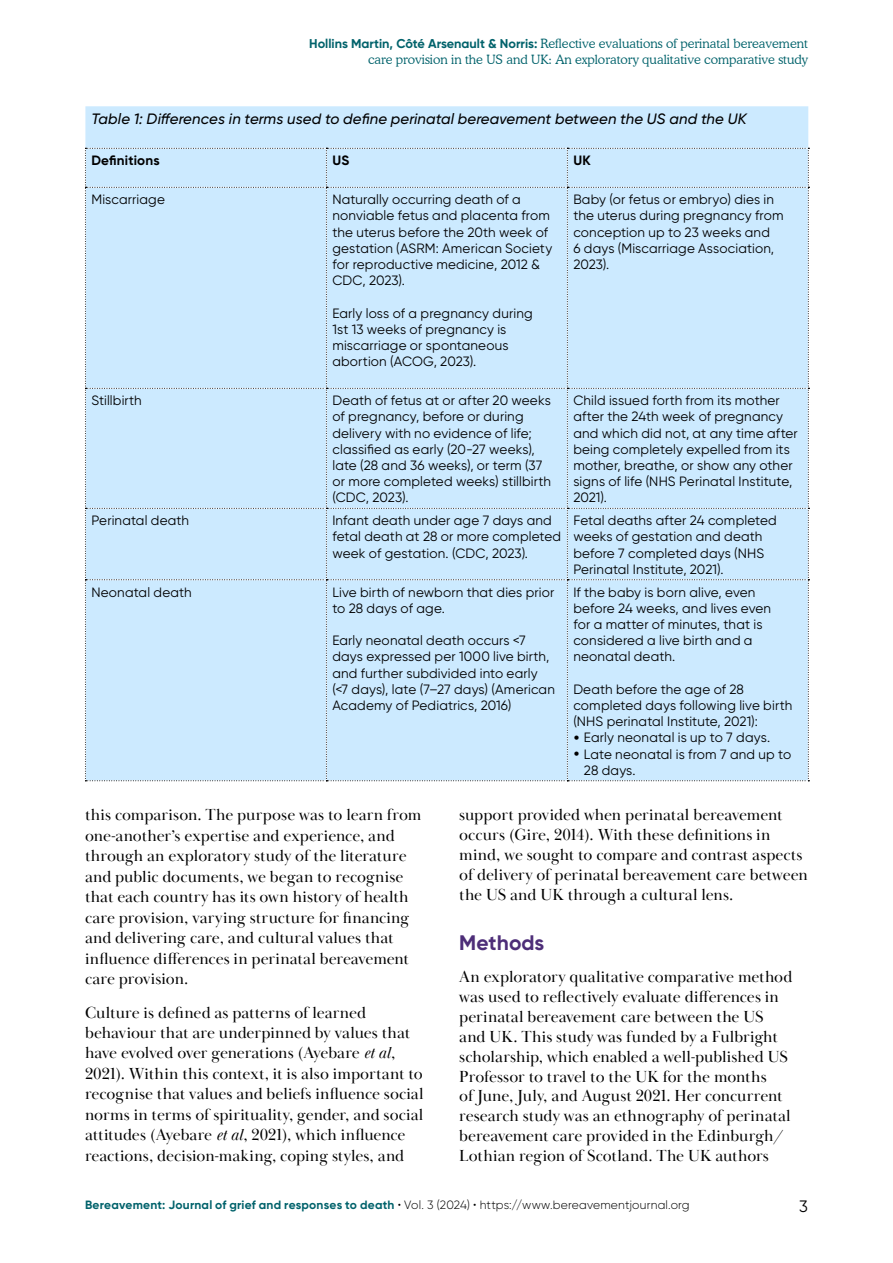
<style>
.page{position:relative;width:893px;height:1263px;background:#fff}
.page>*{position:absolute;margin:0;border:0;box-sizing:border-box;transform-origin:0 0}
.t1{font:700 21px "Gilroy";color:#4d2d78}
.t2{font:16.5px/20.5px "Baskerville Display PT";letter-spacing:-.005em;color:#000}
.t3{font:16.5px "Gilroy";color:#000}
.t4{font:italic 500 15px "Gilroy";letter-spacing:.01em;color:#000}
.t5{font:13.5px/16.2px "Gilroy";letter-spacing:.01em;color:#000}
.t6{font:700 13.5px "Gilroy";letter-spacing:.015em;color:#000}
.t7{font:300 12.75px/15.3px "Cooper BT";color:#00626b;text-align:right}
.t8{font:300 12px "Gilroy";letter-spacing:.015em;color:#000}
.s1{font-family:"Gilroy";font-weight:700}
.s2{font-size:21px}
.s3{font-style:italic}
.s4{font-weight:700;color:#00626b}
</style>
<div class="page">
<div style="left:85px;top:106px;width:723px;height:42px;background:#cceaff"></div>
<div style="left:85px;top:148px;width:724px;height:633px;background:#cceaff"></div>
<p class="t7" style="left:309px;top:36px;width:500px"><span class="s1">Hollins Martin, Côté Arsenault &amp; Norris:</span> Reflective evaluations of perinatal bereavement care provision in the US and UK: An exploratory qualitative comparative study</p>
<p class="t4" style="left:91px;top:110px;width:657px">Table 1: Differences in terms used to define perinatal bereavement between the US and the UK</p>
<p class="t6" style="left:91px;top:152px;width:70px">Definitions</p>
<p class="t6" style="left:332px;top:152px;width:18px">US</p>
<p class="t6" style="left:573px;top:152px;width:19px">UK</p>
<p class="t5" style="left:91px;top:191px;width:75px">Miscarriage</p>
<p class="t5" style="left:332px;top:191px;width:221px">Naturally occurring death of a nonviable fetus and placenta from the uterus before the 20th week of gestation (ASRM: American Society for reproductive medicine, 2012 &amp;<br>CDC, 2023).</p>
<p class="t5" style="left:332px;top:305px;width:202px">Early loss of a pregnancy during<br>1st 13 weeks of pregnancy is miscarriage or spontaneous abortion (ACOG, 2023).</p>
<p class="t5" style="left:573px;top:191px;width:212px">Baby (or fetus or embryo) dies in the uterus during pregnancy from conception up to 23 weeks and<br>6 days (Miscarriage Association,<br>2023).</p>
<p class="t5" style="left:91px;top:392px;width:52px">Stillbirth</p>
<p class="t5" style="left:332px;top:392px;width:220px">Death of fetus at or after 20 weeks of pregnancy, before or during delivery with no evidence of life; classified as early (20-27 weeks), late (28 and 36 weeks), or term (37 or more completed weeks) stillbirth (CDC, 2023).</p>
<p class="t5" style="left:573px;top:392px;width:226px">Child issued forth from its mother after the 24th week of pregnancy and which did not, at any time after being completely expelled from its mother, breathe, or show any other signs of life (NHS Perinatal Institute,<br>2021).</p>
<p class="t5" style="left:91px;top:512px;width:99px">Perinatal death</p>
<p class="t5" style="left:332px;top:512px;width:230px">Infant death under age 7 days and fetal death at 28 or more completed week of gestation. (CDC, 2023).</p>
<p class="t5" style="left:573px;top:512px;width:205px">Fetal deaths after 24 completed weeks of gestation and death before 7 completed days (NHS<br>Perinatal Institute, 2021).</p>
<p class="t5" style="left:91px;top:584px;width:102px">Neonatal death</p>
<p class="t5" style="left:332px;top:584px;width:224px">Live birth of newborn that dies prior to 28 days of age.</p>
<p class="t5" style="left:332px;top:632px;width:224px">Early neonatal death occurs &lt;7 days expressed per 1000 live birth, and further subdivided into early (&lt;7 days), late (7–27 days) (American Academy of Pediatrics, 2016)</p>
<p class="t5" style="left:573px;top:584px;width:199px">If the baby is born alive, even before 24 weeks, and lives even for a matter of minutes, that is considered a live birth and a neonatal death.</p>
<p class="t5" style="left:573px;top:681px;width:220px">Death before the age of 28 completed days following live birth (NHS perinatal Institute, 2021):</p>
<p class="t5" style="left:573px;top:729px;width:198px"><span class="s2">•</span> Early neonatal is up to 7 days.</p>
<p class="t5" style="left:584px;top:746px;width:209px;text-indent:-11px"><span class="s2">•</span> Late neonatal is from 7 and up to<br>28 days.</p>
<p class="t2" style="left:85px;top:805px;width:338px">this comparison. The purpose was to learn from one-another’s expertise and experience, and through an exploratory study of the literature and public documents, we began to recognise that each country has its own history of health care provision, varying structure for financing and delivering care, and cultural values that influence differences in perinatal bereavement care provision.</p>
<p class="t2" style="left:85px;top:1002px;width:340px">Culture is defined as patterns of learned behaviour that are underpinned by values that have evolved over generations (Ayebare <span class="s3">et al</span>, 2021). Within this context, it is also important to recognise that values and beliefs influence social norms in terms of spirituality, gender, and social attitudes (Ayebare <span class="s3">et al</span>, 2021), which influence reactions, decision-making, coping styles, and</p>
<p class="t2" style="left:459px;top:805px;width:350px;line-height:19.8px">support provided when perinatal bereavement occurs (Gire, 2014). With these definitions in mind, we sought to compare and contrast aspects of delivery of perinatal bereavement care between the US and UK through a cultural lens.</p>
<h1 class="t1" style="left:459px;top:929px;width:87px">Methods</h1>
<p class="t2" style="left:459px;top:967px;width:335px;line-height:19.8px">An exploratory qualitative comparative method was used to reflectively evaluate differences in perinatal bereavement care between the US and UK. This study was funded by a Fulbright scholarship, which enabled a well-published US Professor to travel to the UK for the months<br>of June, July, and August 2021. Her concurrent research study was an ethnography of perinatal bereavement care provided in the Edinburgh/ Lothian region of Scotland. The UK authors</p>
<p class="t8" style="left:85px;top:1197px;width:606px"><span class="s4">Bereavement: Journal of grief and responses to death</span> • Vol. 3 (2024) • https://www.bereavementjournal.org</p>
<p class="t3" style="left:799px;top:1196px;width:10px">3</p>
</div>
